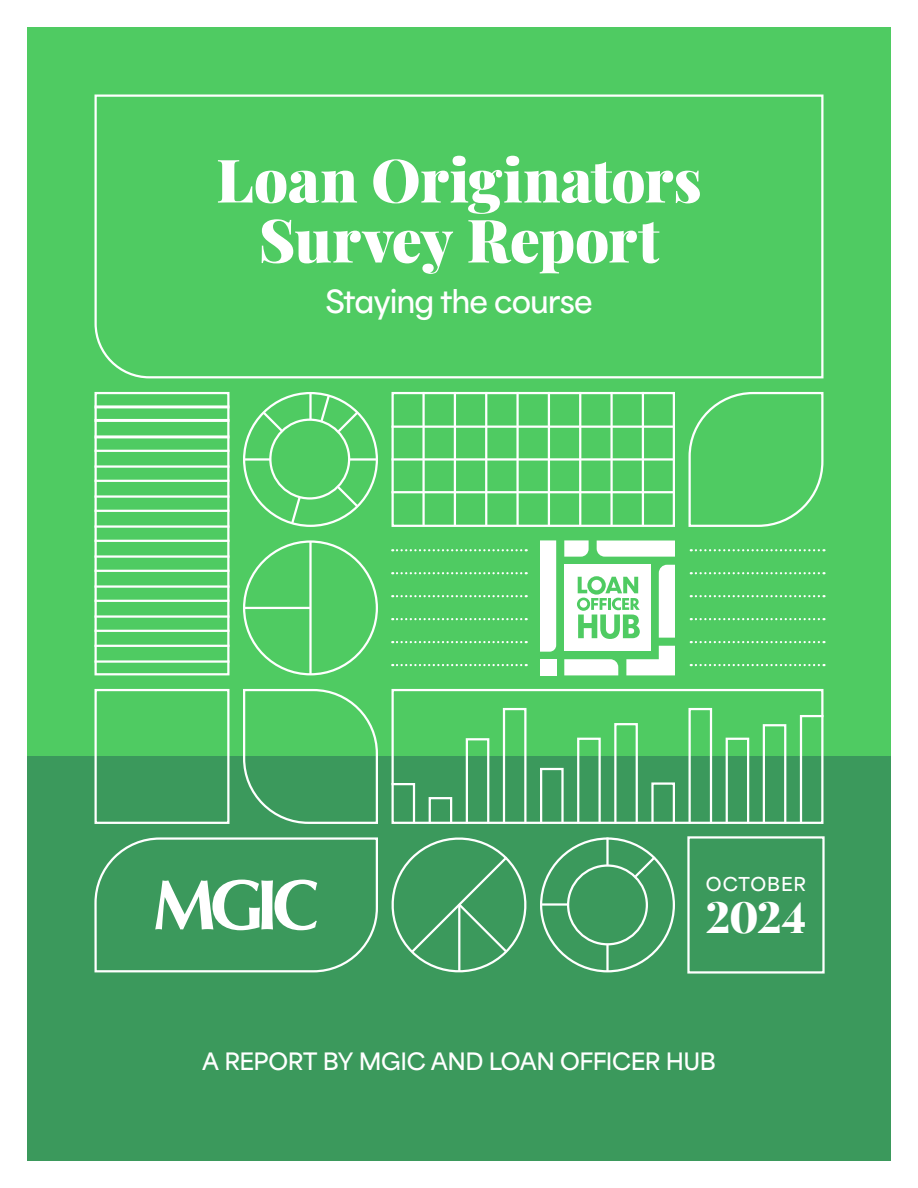
<style>
.page{position:relative;width:918px;height:1188px;background:#fff}
.page>*{position:absolute;margin:0;border:0;box-sizing:border-box;transform-origin:0 0}
.t1{font:900 60px/60px "Playfair Display";letter-spacing:-.005em;color:#fff;text-align:center}
.t2{font:900 43.5px "Playfair Display";color:#fff}
.t3{font:600 30px "Area Normal";letter-spacing:-.03em;color:#fff}
.t4{font:600 22.5px "Area Normal";letter-spacing:-.02em;color:#fff}
.t5{font:600 18px "Area Normal";letter-spacing:.05em;color:#fff}
</style>
<div class="page">
<div style="left:27px;top:27px;width:864px;height:1134px;background:#4fcb62"></div>
<div style="left:27px;top:756px;width:864px;height:405px;background:#3b995c"></div>
<div style="left:564px;top:565px;width:87px;height:86px;background:#fff"></div>
<svg style="left:577px;top:576px;width:63px;height:63px"></svg>
<div style="left:540px;top:540px;width:16px;height:112px;background:#fff"></div>
<svg style="left:597px;top:541px;width:78px;height:16px"></svg>
<svg style="left:564px;top:540px;width:25px;height:17px"></svg>
<svg style="left:564px;top:659px;width:54px;height:16px"></svg>
<svg style="left:659px;top:565px;width:16px;height:73px"></svg>
<div style="left:540px;top:659px;width:16px;height:16px;background:#fff"></div>
<svg style="left:626px;top:646px;width:49px;height:29px"></svg>
<svg style="left:94px;top:94px;width:730px;height:285px"></svg>
<svg style="left:688px;top:391px;width:136px;height:136px"></svg>
<div style="left:687px;top:836px;width:138px;height:138px;border:2px solid #fff"></div>
<hr style="left:94px;top:540px;width:136px;height:2px;background:#fff">
<hr style="left:94px;top:525px;width:136px;height:3px;background:#fff">
<div style="left:392px;top:392px;width:283px;height:135px;border:2px solid #fff"></div>
<div style="left:392px;top:689px;width:432px;height:135px;border:2px solid #fff"></div>
<div style="left:651px;top:782px;width:24px;height:43px;border:2px solid #fff"></div>
<div style="left:577px;top:738px;width:24px;height:87px;border:2px solid #fff"></div>
<div style="left:726px;top:738px;width:23px;height:87px;border:2px solid #fff"></div>
<div style="left:540px;top:768px;width:24px;height:57px;border:2px solid #fff"></div>
<div style="left:614px;top:723px;width:24px;height:102px;border:2px solid #fff"></div>
<div style="left:688px;top:708px;width:24px;height:117px;border:2px solid #fff"></div>
<div style="left:763px;top:724px;width:23px;height:101px;border:2px solid #fff"></div>
<svg style="left:799px;top:714px;width:25px;height:110px"></svg>
<div style="left:94px;top:392px;width:136px;height:283px;border:2px solid #fff"></div>
<hr style="left:94px;top:570px;width:136px;height:2px;background:#fff">
<hr style="left:94px;top:555px;width:136px;height:3px;background:#fff">
<hr style="left:94px;top:600px;width:136px;height:2px;background:#fff">
<hr style="left:94px;top:585px;width:136px;height:3px;background:#fff">
<hr style="left:94px;top:630px;width:136px;height:2px;background:#fff">
<hr style="left:94px;top:615px;width:136px;height:3px;background:#fff">
<hr style="left:94px;top:645px;width:136px;height:2px;background:#fff">
<hr style="left:94px;top:660px;width:136px;height:3px;background:#fff">
<hr style="left:94px;top:480px;width:136px;height:2px;background:#fff">
<hr style="left:94px;top:465px;width:136px;height:3px;background:#fff">
<hr style="left:94px;top:510px;width:136px;height:2px;background:#fff">
<hr style="left:94px;top:495px;width:136px;height:3px;background:#fff">
<hr style="left:94px;top:419px;width:136px;height:3px;background:#fff">
<hr style="left:94px;top:405px;width:136px;height:3px;background:#fff">
<hr style="left:94px;top:450px;width:136px;height:2px;background:#fff">
<hr style="left:94px;top:435px;width:136px;height:3px;background:#fff">
<svg style="left:94px;top:688px;width:441px;height:285px"></svg>
<hr style="left:606px;top:838px;width:3px;height:133px;background:#fff">
<svg style="left:589px;top:854px;width:69px;height:69px"></svg>
<hr style="left:541px;top:903px;width:66px;height:3px;background:#fff">
<div style="left:568px;top:866px;width:79px;height:78px;background:#3b995c;border-radius:50%"></div>
<div style="left:567px;top:864px;width:81px;height:81px;border:2px solid #fff;border-radius:50%"></div>
<hr style="left:392px;top:458px;width:283px;height:3px;background:#fff">
<hr style="left:392px;top:426px;width:283px;height:2px;background:#fff">
<hr style="left:392px;top:491px;width:283px;height:2px;background:#fff">
<hr style="left:548px;top:392px;width:2px;height:134px;background:#fff">
<hr style="left:579px;top:392px;width:2px;height:134px;background:#fff">
<hr style="left:516px;top:392px;width:3px;height:134px;background:#fff">
<hr style="left:454px;top:392px;width:2px;height:134px;background:#fff">
<hr style="left:485px;top:392px;width:2px;height:134px;background:#fff">
<hr style="left:422px;top:392px;width:3px;height:134px;background:#fff">
<hr style="left:642px;top:392px;width:2px;height:134px;background:#fff">
<hr style="left:610px;top:392px;width:3px;height:134px;background:#fff">
<hr style="left:309px;top:541px;width:3px;height:134px;background:#fff">
<hr style="left:244px;top:458px;width:133px;height:3px;background:#fff">
<svg style="left:260px;top:392px;width:101px;height:135px"></svg>
<hr style="left:309px;top:392px;width:3px;height:75px;background:#fff">
<div style="left:270px;top:420px;width:79px;height:78px;background:#4fcb62;border-radius:50%"></div>
<div style="left:269px;top:419px;width:81px;height:81px;border:2px solid #fff;border-radius:50%"></div>
<svg style="left:691px;top:549px;width:134px;height:2px"></svg>
<svg style="left:691px;top:595px;width:134px;height:2px"></svg>
<svg style="left:691px;top:618px;width:134px;height:2px"></svg>
<svg style="left:691px;top:641px;width:134px;height:2px"></svg>
<svg style="left:691px;top:664px;width:134px;height:2px"></svg>
<svg style="left:691px;top:572px;width:134px;height:2px"></svg>
<hr style="left:244px;top:607px;width:66px;height:2px;background:#fff">
<svg style="left:392px;top:549px;width:135px;height:2px"></svg>
<svg style="left:392px;top:595px;width:135px;height:2px"></svg>
<svg style="left:392px;top:618px;width:135px;height:2px"></svg>
<svg style="left:392px;top:641px;width:135px;height:2px"></svg>
<svg style="left:392px;top:664px;width:135px;height:2px"></svg>
<svg style="left:392px;top:572px;width:135px;height:2px"></svg>
<p class="t1" style="left:216px;top:145px;width:487px">Loan Originators<br>Survey Report</p>
<p class="t3" style="left:325px;top:275px;width:269px">Staying the course</p>
<p class="t5" style="left:706px;top:868px;width:102px">OCTOBER</p>
<p class="t2" style="left:706px;top:883px;width:102px">2024</p>
<p class="t4" style="left:202px;top:1041px;width:515px">A REPORT BY MGIC AND LOAN OFFICER HUB</p>
</div>
